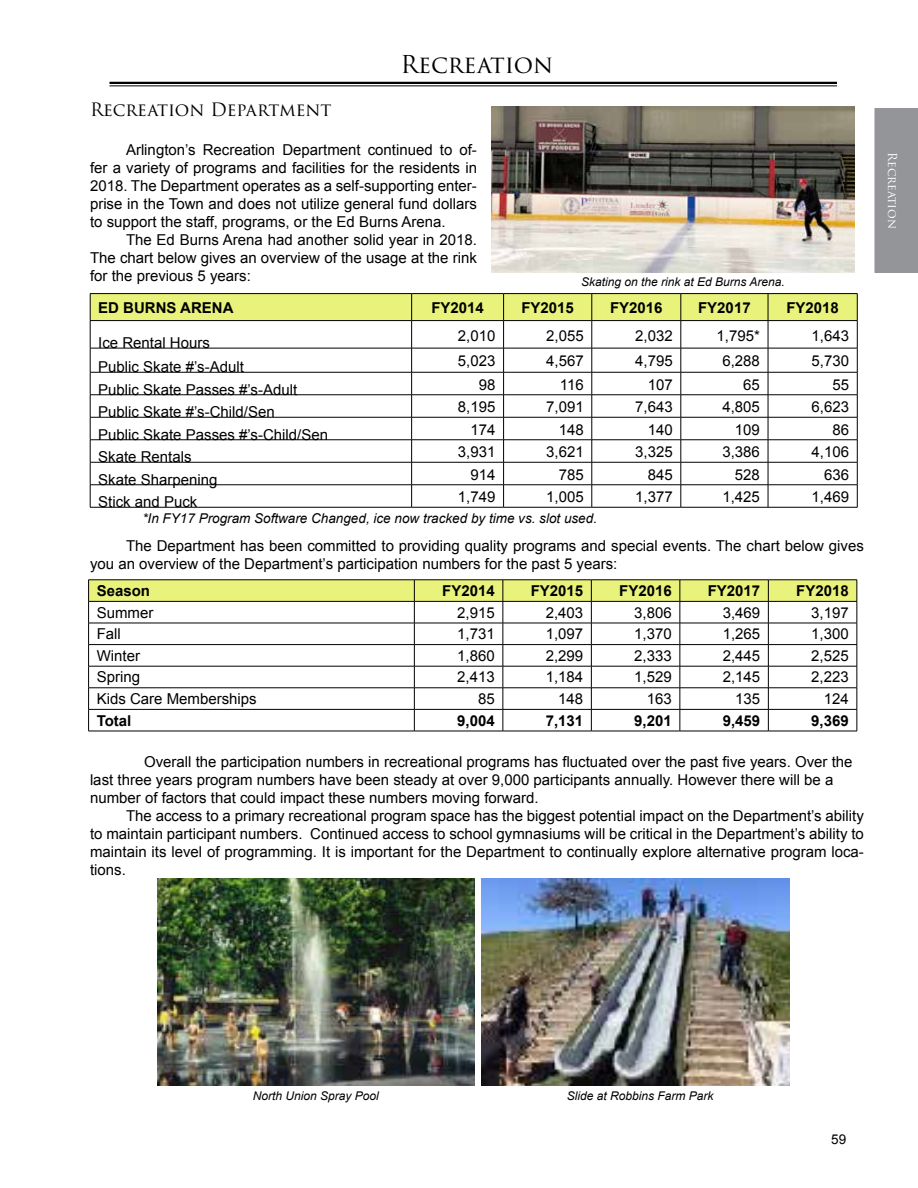
<style>
.page{position:relative;width:918px;height:1188px;background:#fff}
.page>*{position:absolute;margin:0;border:0;box-sizing:border-box;transform-origin:0 0}
.t1{font:24px "Trajan Pro 3";letter-spacing:-.01em;color:#000}
.t2{font:18px "Trajan Pro 3";letter-spacing:-.005em;color:#000}
.t3{font:15px/18px "Arial";color:#000;text-align:justify}
.t4{font:700 15px "Arial";color:#000}
.t5{font:italic 13.5px "Arial";color:#000}
.t6{font:13.5px "Arial";color:#000}
.t7{font:italic 12px "Arial";color:#000}
.t8{font:12px "Trajan Pro 3";letter-spacing:-.005em;color:#fff}
</style>
<div class="page">
<hr style="left:110px;top:82px;width:727px;height:2px;background:#000">
<hr style="left:110px;top:85px;width:727px;height:1px;background:#000">
<div style="left:874px;top:108px;width:44px;height:165px;background:#939598"></div>
<hr style="left:90px;top:293px;width:322px;height:1px;background:#000">
<hr style="left:412px;top:293px;width:92px;height:1px;background:#000">
<hr style="left:504px;top:293px;width:88px;height:1px;background:#000">
<hr style="left:592px;top:293px;width:89px;height:1px;background:#000">
<hr style="left:681px;top:293px;width:87px;height:1px;background:#000">
<hr style="left:768px;top:293px;width:89px;height:1px;background:#000">
<svg style="left:90px;top:294px;width:768px;height:213px"></svg>
<hr style="left:90px;top:507px;width:322px;height:1px;background:#000">
<hr style="left:412px;top:507px;width:92px;height:1px;background:#000">
<hr style="left:504px;top:507px;width:88px;height:1px;background:#000">
<hr style="left:592px;top:507px;width:89px;height:1px;background:#000">
<hr style="left:681px;top:507px;width:87px;height:1px;background:#000">
<hr style="left:768px;top:507px;width:89px;height:1px;background:#000">
<svg style="left:88px;top:580px;width:770px;height:151px"></svg>
<hr style="left:88px;top:731px;width:326px;height:1px;background:#000">
<hr style="left:414px;top:731px;width:89px;height:1px;background:#000">
<hr style="left:503px;top:731px;width:88px;height:1px;background:#000">
<hr style="left:591px;top:731px;width:89px;height:1px;background:#000">
<hr style="left:680px;top:731px;width:88px;height:1px;background:#000">
<hr style="left:768px;top:731px;width:89px;height:1px;background:#000">
<img style="left:157px;top:878px;width:317px;height:207px">
<img style="left:482px;top:878px;width:307px;height:207px">
<img style="left:491px;top:106px;width:364px;height:167px">
<h1 class="t1" style="left:401px;top:48px;width:154px">Recreation</h1>
<p class="t2" style="left:90px;top:97px;width:243px">Recreation Department</p>
<p class="t3" style="left:90px;top:141px;width:389px;text-indent:36px">Arlington’s Recreation Department continued to of&shy;fer a variety of programs and facilities for the residents in 2018. The Department operates as a self-supporting enter&shy;prise in the Town and does not utilize general fund dollars to support the staff, programs, or the Ed Burns Arena.</p>
<p class="t3" style="left:90px;top:231px;width:388px;text-indent:36px">The Ed Burns Arena had another solid year in 2018.<br>The chart below gives an overview of the usage at the rink for the previous 5 years:</p>
<p class="t7" style="left:581px;top:274px;width:205px">Skating on the rink at Ed Burns Arena.</p>
<p class="t4" style="left:98px;top:298px;width:137px">ED BURNS ARENA</p>
<p class="t4" style="left:431px;top:298px;width:54px">FY2014</p>
<p class="t4" style="left:521px;top:298px;width:54px">FY2015</p>
<p class="t4" style="left:610px;top:298px;width:54px">FY2016</p>
<p class="t4" style="left:698px;top:298px;width:54px">FY2017</p>
<p class="t4" style="left:786px;top:298px;width:54px">FY2018</p>
<p class="t3" style="left:98px;top:334px;width:113px">Ice Rental Hours</p>
<p class="t3" style="left:458px;top:326px;width:39px">2,010</p>
<p class="t3" style="left:546px;top:326px;width:39px">2,055</p>
<p class="t3" style="left:635px;top:326px;width:39px">2,032</p>
<p class="t3" style="left:717px;top:326px;width:45px">1,795*</p>
<p class="t3" style="left:812px;top:326px;width:39px">1,643</p>
<p class="t3" style="left:98px;top:358px;width:147px">Public Skate #’s-Adult</p>
<p class="t3" style="left:458px;top:352px;width:39px">5,023</p>
<p class="t3" style="left:546px;top:352px;width:39px">4,567</p>
<p class="t3" style="left:635px;top:352px;width:39px">4,795</p>
<p class="t3" style="left:722px;top:352px;width:39px">6,288</p>
<p class="t3" style="left:812px;top:352px;width:39px">5,730</p>
<p class="t3" style="left:98px;top:380px;width:200px">Public Skate Passes #’s-Adult</p>
<p class="t3" style="left:479px;top:376px;width:18px">98</p>
<p class="t3" style="left:560px;top:376px;width:25px">116</p>
<p class="t3" style="left:648px;top:376px;width:27px">107</p>
<p class="t3" style="left:743px;top:376px;width:18px">65</p>
<p class="t3" style="left:833px;top:376px;width:18px">55</p>
<p class="t3" style="left:98px;top:403px;width:178px">Public Skate #’s-Child/Sen</p>
<p class="t3" style="left:458px;top:398px;width:39px">8,195</p>
<p class="t3" style="left:546px;top:398px;width:39px">7,091</p>
<p class="t3" style="left:635px;top:398px;width:39px">7,643</p>
<p class="t3" style="left:722px;top:398px;width:39px">4,805</p>
<p class="t3" style="left:812px;top:398px;width:39px">6,623</p>
<p class="t3" style="left:98px;top:425px;width:231px">Public Skate Passes #’s-Child/Sen</p>
<p class="t3" style="left:470px;top:421px;width:27px">174</p>
<p class="t3" style="left:559px;top:421px;width:27px">148</p>
<p class="t3" style="left:648px;top:421px;width:27px">140</p>
<p class="t3" style="left:735px;top:421px;width:27px">109</p>
<p class="t3" style="left:833px;top:421px;width:18px">86</p>
<p class="t3" style="left:98px;top:448px;width:95px">Skate Rentals</p>
<p class="t3" style="left:458px;top:443px;width:39px">3,931</p>
<p class="t3" style="left:546px;top:443px;width:39px">3,621</p>
<p class="t3" style="left:635px;top:443px;width:39px">3,325</p>
<p class="t3" style="left:722px;top:443px;width:39px">3,386</p>
<p class="t3" style="left:812px;top:443px;width:39px">4,106</p>
<p class="t3" style="left:98px;top:470px;width:121px">Skate Sharpening</p>
<p class="t3" style="left:470px;top:466px;width:27px">914</p>
<p class="t3" style="left:559px;top:466px;width:27px">785</p>
<p class="t3" style="left:648px;top:466px;width:27px">845</p>
<p class="t3" style="left:735px;top:466px;width:27px">528</p>
<p class="t3" style="left:824px;top:466px;width:27px">636</p>
<p class="t3" style="left:98px;top:493px;width:101px">Stick and Puck</p>
<p class="t3" style="left:458px;top:488px;width:39px">1,749</p>
<p class="t3" style="left:546px;top:488px;width:39px">1,005</p>
<p class="t3" style="left:635px;top:488px;width:39px">1,377</p>
<p class="t3" style="left:722px;top:488px;width:39px">1,425</p>
<p class="t3" style="left:812px;top:488px;width:39px">1,469</p>
<p class="t5" style="left:142px;top:509px;width:456px">*In FY17 Program Software Changed, ice now tracked by time vs. slot used.</p>
<p class="t3" style="left:90px;top:537px;width:775px;text-indent:36px">The Department has been committed to providing quality programs and special events. The chart below gives you an overview of the Department’s participation numbers for the past 5 years:</p>
<p class="t4" style="left:97px;top:581px;width:55px">Season</p>
<p class="t4" style="left:442px;top:581px;width:54px">FY2014</p>
<p class="t4" style="left:531px;top:581px;width:54px">FY2015</p>
<p class="t4" style="left:619px;top:581px;width:54px">FY2016</p>
<p class="t4" style="left:708px;top:581px;width:54px">FY2017</p>
<p class="t4" style="left:796px;top:581px;width:54px">FY2018</p>
<p class="t3" style="left:97px;top:604px;width:58px">Summer</p>
<p class="t3" style="left:457px;top:604px;width:39px">2,915</p>
<p class="t3" style="left:546px;top:604px;width:39px">2,403</p>
<p class="t3" style="left:634px;top:604px;width:39px">3,806</p>
<p class="t3" style="left:723px;top:604px;width:39px">3,469</p>
<p class="t3" style="left:811px;top:604px;width:39px">3,197</p>
<p class="t3" style="left:97px;top:625px;width:26px">Fall</p>
<p class="t3" style="left:457px;top:625px;width:39px">1,731</p>
<p class="t3" style="left:546px;top:625px;width:39px">1,097</p>
<p class="t3" style="left:634px;top:625px;width:39px">1,370</p>
<p class="t3" style="left:723px;top:625px;width:39px">1,265</p>
<p class="t3" style="left:811px;top:625px;width:39px">1,300</p>
<p class="t3" style="left:97px;top:647px;width:45px">Winter</p>
<p class="t3" style="left:457px;top:647px;width:39px">1,860</p>
<p class="t3" style="left:546px;top:647px;width:39px">2,299</p>
<p class="t3" style="left:634px;top:647px;width:39px">2,333</p>
<p class="t3" style="left:723px;top:647px;width:39px">2,445</p>
<p class="t3" style="left:811px;top:647px;width:39px">2,525</p>
<p class="t3" style="left:97px;top:668px;width:45px">Spring</p>
<p class="t3" style="left:457px;top:668px;width:39px">2,413</p>
<p class="t3" style="left:546px;top:668px;width:39px">1,184</p>
<p class="t3" style="left:634px;top:668px;width:39px">1,529</p>
<p class="t3" style="left:723px;top:668px;width:39px">2,145</p>
<p class="t3" style="left:811px;top:668px;width:39px">2,223</p>
<p class="t3" style="left:97px;top:690px;width:162px">Kids Care Memberships</p>
<p class="t3" style="left:478px;top:690px;width:18px">85</p>
<p class="t3" style="left:558px;top:690px;width:27px">148</p>
<p class="t3" style="left:647px;top:690px;width:27px">163</p>
<p class="t3" style="left:735px;top:690px;width:27px">135</p>
<p class="t3" style="left:824px;top:690px;width:27px">124</p>
<p class="t4" style="left:97px;top:710px;width:36px">Total</p>
<p class="t4" style="left:457px;top:710px;width:39px">9,004</p>
<p class="t4" style="left:546px;top:710px;width:39px">7,131</p>
<p class="t4" style="left:634px;top:710px;width:39px">9,201</p>
<p class="t4" style="left:723px;top:710px;width:39px">9,459</p>
<p class="t4" style="left:811px;top:710px;width:39px">9,369</p>
<p class="t3" style="left:90px;top:753px;width:764px;text-align:left;text-indent:54px">Overall the participation numbers in recreational programs has fluctuated over the past five years. Over the last three years program numbers have been steady at over 9,000 participants annually. However there will be a number of factors that could impact these numbers moving forward.</p>
<p class="t3" style="left:90px;top:807px;width:775px;text-indent:36px">The access to a primary recreational program space has the biggest potential impact on the Department’s ability to maintain participant numbers. Continued access to school gymnasiums will be critical in the Department’s ability to maintain its level of programming. It is important for the Department to continually explore alternative program loca&shy;tions.</p>
<p class="t8" style="left:901px;top:152px;width:78px;rotate:90deg">Recreation</p>
<p class="t7" style="left:253px;top:1088px;width:128px">North Union Spray Pool</p>
<p class="t7" style="left:567px;top:1088px;width:148px">Slide at Robbins Farm Park</p>
<p class="t6" style="left:831px;top:1130px;width:17px">59</p>
</div>
